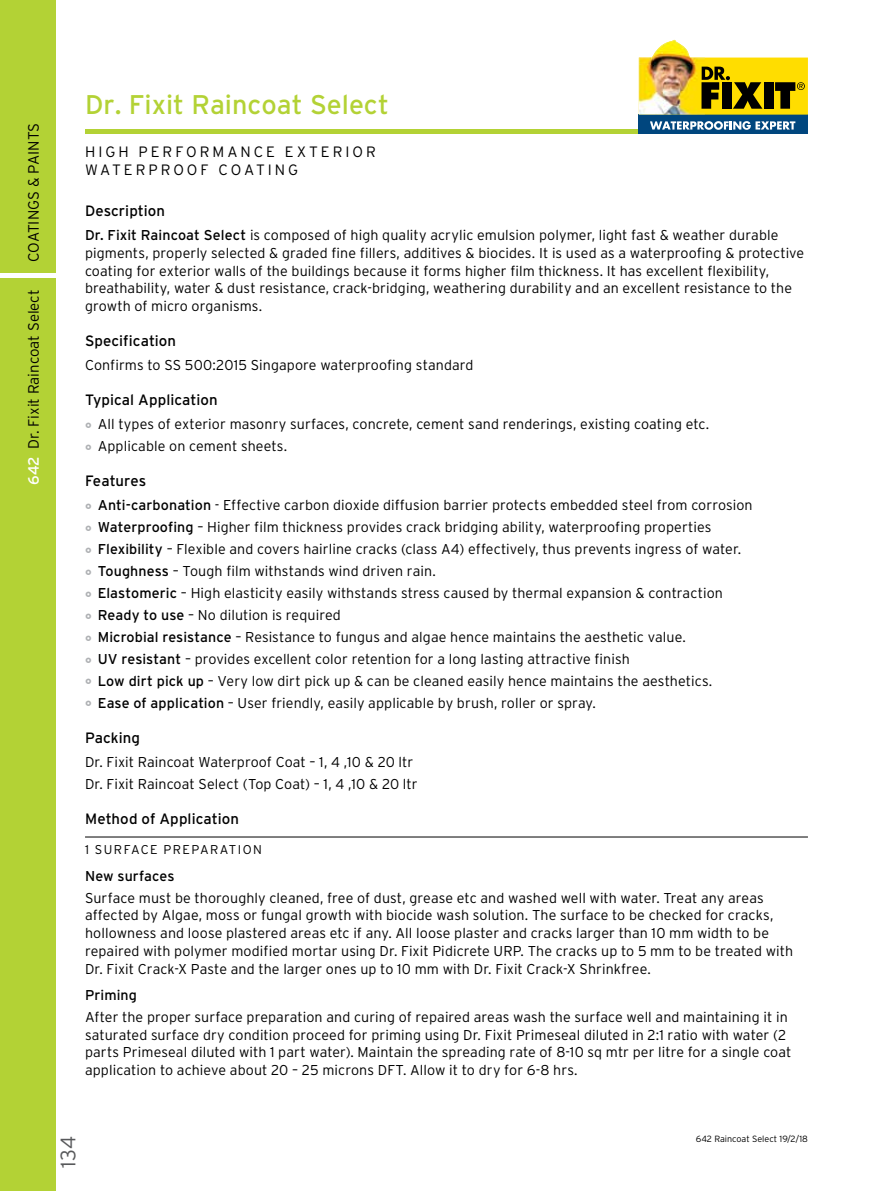
<style>
.page{position:relative;width:893px;height:1191px;background:#fff}
.page>*{position:absolute;margin:0;border:0;box-sizing:border-box;transform-origin:0 0}
.t1{font:27px "Interstate Plus";color:#b3d235}
.t2{font:300 21px "Interstate Plus";color:#58595b}
.t3{font:300 15px "Interstate Plus";color:#000}
.t4{font:15px "Interstate Plus";letter-spacing:.005em;color:#000}
.t5{font:300 14.25px/17.7px "Interstate Plus";letter-spacing:.005em;color:#000}
.t6{font:14.25px "Interstate Plus";letter-spacing:.005em;color:#000}
.t7{font:300 12.75px "Interstate Plus";letter-spacing:.105em;color:#000}
.t8{font:300 9px "Interstate Plus";color:#000}
.s1{font-weight:400;color:#fff}
.s2{font-weight:400}
</style>
<div class="page">
<div style="left:0;top:0;width:55px;height:1191px;background:#b3d235"></div>
<div style="left:85px;top:129px;width:723px;height:5px;background:#b3d235"></div>
<div style="left:0;top:273px;width:56px;height:5px;background:#fff"></div>
<div style="left:639px;top:115px;width:169px;height:19px;background:#00467e"></div>
<img style="left:639px;top:39px;width:169px;height:76px">
<svg style="left:650px;top:121px;width:145px;height:9px"></svg>
<hr style="left:85px;top:836px;width:723px;height:1px;background:#000">
<p class="t3" style="left:25px;top:262px;width:140px;rotate:-90deg">Coatings &amp; Paints</p>
<p class="t3" style="left:25px;top:485px;width:197px;rotate:-90deg"><span class="s1">642</span> Dr. Fixit Raincoat Select</p>
<h1 class="t1" style="left:85px;top:89px;width:305px">Dr. Fixit Raincoat Select</h1>
<p class="t3" style="left:85px;top:144px;width:67px">High performance</p>
<p class="t3" style="left:285px;top:144px;width:13px">exterior</p>
<p class="t3" style="left:85px;top:162px;width:14px">waterproof</p>
<p class="t3" style="left:219px;top:162px;width:12px">coatin</p>
<p class="t3" style="left:288px;top:162px;width:11px">g</p>
<p class="t4" style="left:85px;top:202px;width:82px">Description</p>
<p class="t5" style="left:85px;top:226px;width:721px"><span class="s2">Dr. Fixit Raincoat Select</span> is composed of high quality acrylic emulsion polymer, light fast &amp; weather durable pigments, properly selected &amp; graded fine fillers, additives &amp; biocides. It is used as a waterproofing &amp; protective coating for exterior walls of the buildings because it forms higher film thickness. It has excellent flexibility, breathability, water &amp; dust resistance, crack-bridging, weathering durability and an excellent resistance to the growth of micro organisms.</p>
<p class="t4" style="left:85px;top:332px;width:93px">Specification</p>
<p class="t5" style="left:85px;top:356px;width:390px">Confirms to SS 500:2015 Singapore waterproofing standard</p>
<p class="t4" style="left:85px;top:391px;width:134px">Typical Application</p>
<p class="t5" style="left:98px;top:413px;width:613px;line-height:21.9px">All types of exterior masonry surfaces, concrete, cement sand renderings, existing coating etc.<br>Applicable on cement sheets.</p>
<p class="t4" style="left:85px;top:472px;width:63px">Features</p>
<p class="t5" style="left:98px;top:494px;width:656px;line-height:21.9px"><span class="s2">Anti-carbonation</span> - Effective carbon dioxide diffusion barrier protects embedded steel from corrosion <span class="s2">Waterproofing</span> – Higher film thickness provides crack bridging ability, waterproofing properties <span class="s2">Flexibility</span> – Flexible and covers hairline cracks (class A4) effectively, thus prevents ingress of water.<br><span class="s2">Toughness</span> – Tough film withstands wind driven rain.<br><span class="s2">Elastomeric</span> – High elasticity easily withstands stress caused by thermal expansion &amp; contraction <span class="s2">Ready to use</span> – No dilution is required<br><span class="s2">Microbial resistance</span> – Resistance to fungus and algae hence maintains the aesthetic value.<br><span class="s2">UV resistant</span> – provides excellent color retention for a long lasting attractive finish<br><span class="s2">Low dirt pick up</span> – Very low dirt pick up &amp; can be cleaned easily hence maintains the aesthetics.<br><span class="s2">Ease of application</span> – User friendly, easily applicable by brush, roller or spray.</p>
<p class="t4" style="left:85px;top:729px;width:57px">Packing</p>
<p class="t5" style="left:85px;top:751px;width:334px;line-height:21.9px">Dr. Fixit Raincoat Waterproof Coat – 1, 4 ,10 &amp; 20 ltr<br>Dr. Fixit Raincoat Select (Top Coat) – 1, 4 ,10 &amp; 20 ltr</p>
<p class="t4" style="left:85px;top:810px;width:155px">Method of Application</p>
<p class="t7" style="left:85px;top:842px;width:178px">1 SURFACE PREPARATION</p>
<p class="t6" style="left:85px;top:867px;width:91px">New surfaces</p>
<p class="t5" style="left:85px;top:888px;width:709px">Surface must be thoroughly cleaned, free of dust, grease etc and washed well with water. Treat any areas affected by Algae, moss or fungal growth with biocide wash solution. The surface to be checked for cracks, hollowness and loose plastered areas etc if any. All loose plaster and cracks larger than 10 mm width to be repaired with polymer modified mortar using Dr. Fixit Pidicrete URP. The cracks up to 5 mm to be treated with Dr. Fixit Crack-X Paste and the larger ones up to 10 mm with Dr. Fixit Crack-X Shrinkfree.</p>
<p class="t6" style="left:85px;top:987px;width:54px">Priming</p>
<p class="t5" style="left:85px;top:1008px;width:708px">After the proper surface preparation and curing of repaired areas wash the surface well and maintaining it in saturated surface dry condition proceed for priming using Dr. Fixit Primeseal diluted in 2:1 ratio with water (2 parts Primeseal diluted with 1 part water). Maintain the spreading rate of 8-10 sq mtr per litre for a single coat application to achieve about 20 – 25 microns DFT. Allow it to dry for 6-8 hrs.</p>
<h2 class="t2" style="left:56px;top:1167px;width:33px;rotate:-90deg">134</h2>
<p class="t8" style="left:696px;top:1134px;width:114px">642 Raincoat Select 19/2/18</p>
</div>
